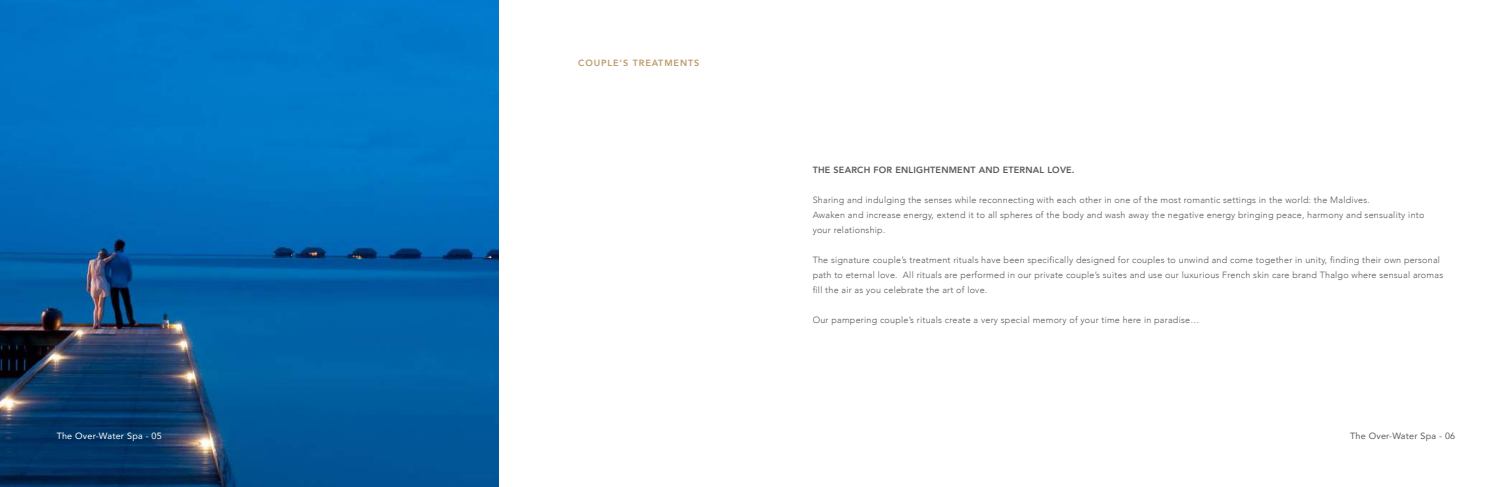
<style>
.page{position:relative;width:1512px;height:487px;background:#fff}
.page>*{position:absolute;margin:0;border:0;box-sizing:border-box;transform-origin:0 0}
.t1{font:300 9px/15px "Avenir";letter-spacing:.025em;color:#58595b}
.t2{font:800 9px "Avenir";letter-spacing:.025em;color:#58595b}
.t3{font:9px "Avenir";letter-spacing:.025em;color:#fff}
.t4{font:9px "Avenir";letter-spacing:.025em;color:#58595b}
.t5{font:800 9px "Avenir";letter-spacing:.1em;color:#bc9b6a}
</style>
<div class="page">
<img style="left:0;top:0;width:498px;height:486px">
<p class="t5" style="left:578px;top:56px;width:117px">COUPLE’S tREATMENTs</p>
<p class="t2" style="left:813px;top:162px;width:263px">THE SEARCH FOR ENLIGHTENMENT AND ETERNAL LOVE.</p>
<p class="t1" style="left:813px;top:192px;width:613px">Sharing and indulging the senses while reconnecting with each other in one of the most romantic settings in the world: the Maldives.<br>Awaken and increase energy, extend it to all spheres of the body and wash away the negative energy bringing peace, harmony and sensuality into your relationship.</p>
<p class="t1" style="left:813px;top:252px;width:632px">The signature couple’s treatment rituals have been specifically designed for couples to unwind and come together in unity, finding their own personal path to eternal love. All rituals are performed in our private couple’s suites and use our luxurious French skin care brand Thalgo where sensual aromas fill the air as you celebrate the art of love.</p>
<p class="t1" style="left:813px;top:312px;width:388px">Our pampering couple’s rituals create a very special memory of your time here in paradise…</p>
<p class="t3" style="left:57px;top:428px;width:107px">The Over-Water Spa - 05</p>
<p class="t4" style="left:1350px;top:428px;width:107px">The Over-Water Spa - 06</p>
</div>
